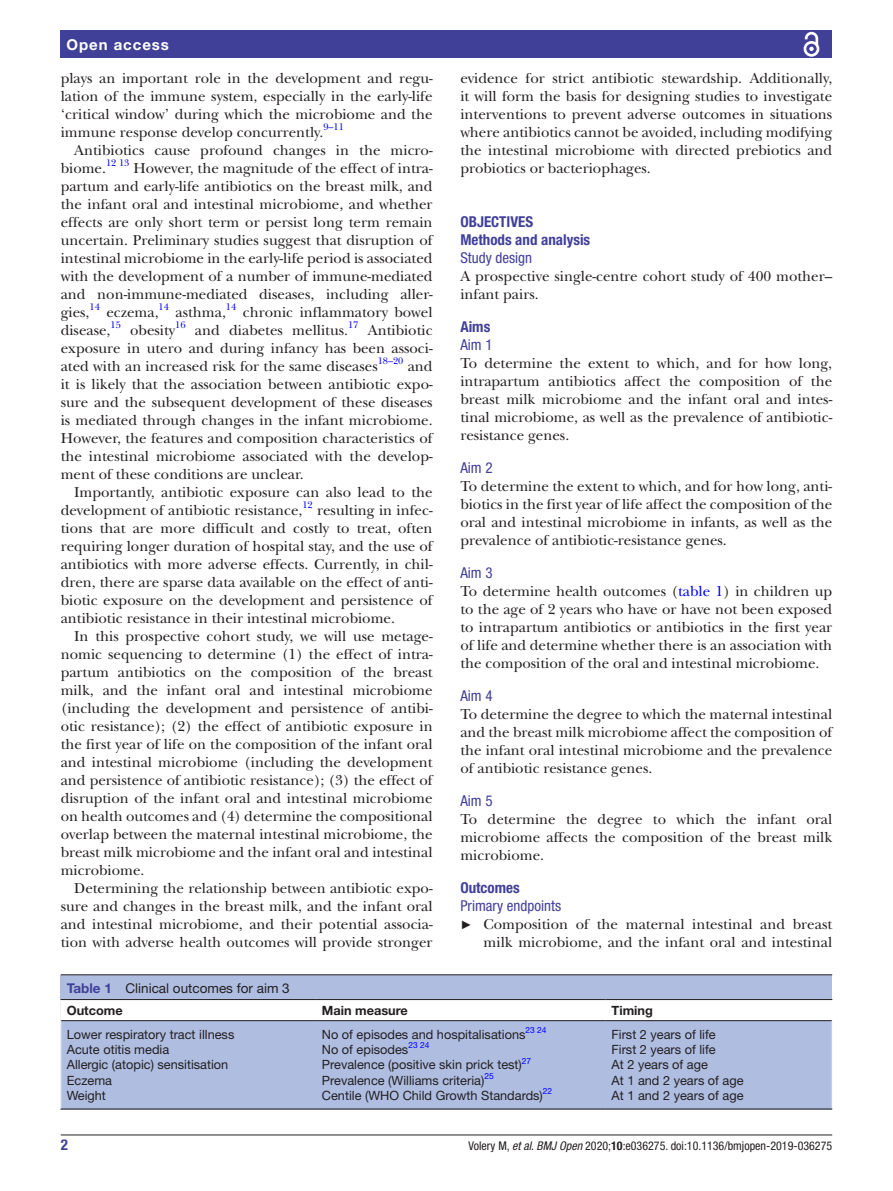
<style>
.page{position:relative;width:893px;height:1191px;background:#fff}
.page>*{position:absolute;margin:0;border:0;box-sizing:border-box;transform-origin:0 0}
.t1{font:15px/18px "New Baskerville";color:#231f20;text-align:justify}
.t2{font:condensed 15px "Helvetica Neue LT Std";color:#414099}
.t3{font:700 condensed 15px/18px "Helvetica Neue LT Std";color:#414099}
.t4{font:700 15px "Helvetica Neue LT Std";letter-spacing:.065em;color:#fff}
.t5{font:13.5px "Helvetica Neue LT Std";color:#231f20}
.t6{font:12.75px/15.3px "Helvetica Neue LT Std";color:#231f20}
.t7{font:700 12.75px "Helvetica Neue LT Std";color:#231f20}
.t8{font:condensed 12px "Helvetica Neue LT Std";color:#231f20}
.t9{font:9.9px "New Baskerville";color:#00f}
.t10{font:8.4px "Helvetica Neue LT Std";color:#00f}
.s1{color:#00f}
.s2{font-family:"Arial";font-size:12px}
.s3{font-weight:700;color:#414099}
.s4{font-style:italic}
.s5{font-weight:700}
</style>
<div class="page">
<hr style="left:61px;top:1134px;width:771px;height:1px;background:#231f20">
<div style="left:61px;top:31px;width:771px;height:27px;background:#414099"></div>
<svg style="left:803px;top:31px;width:17px;height:26px"></svg>
<div style="left:61px;top:975px;width:771px;height:134px;background:#afbde1"></div>
<hr style="left:61px;top:974px;width:771px;height:1px;background:#231f20">
<svg style="left:61px;top:1021px;width:771px;height:87px"></svg>
<hr style="left:61px;top:1020px;width:255px;height:1px;background:#231f20">
<hr style="left:316px;top:1020px;width:290px;height:1px;background:#231f20">
<hr style="left:606px;top:1020px;width:226px;height:1px;background:#231f20">
<hr style="left:61px;top:1108px;width:255px;height:1px;background:#231f20">
<hr style="left:316px;top:1108px;width:290px;height:1px;background:#231f20">
<hr style="left:606px;top:1108px;width:226px;height:1px;background:#231f20">
<svg style="left:60px;top:999px;width:773px;height:21px;background:#f4f4f4"></svg>
<p class="t4" style="left:66px;top:35px;width:104px">Open access</p>
<p class="t1" style="left:61px;top:69px;width:373px">plays an important role in the development and regu&shy;lation of the immune system, especially in the early-life ‘critical window’ during which the microbiome and the immune response develop concurrently.</p>
<p class="t9" style="left:323px;top:121px;width:22px">9–11</p>
<p class="t1" style="left:61px;top:141px;width:373px;text-indent:14px">Antibiotics cause profound changes in the micro&shy;biome.</p>
<p class="t9" style="left:106px;top:157px;width:25px">12 13</p>
<p class="t1" style="left:61px;top:159px;width:373px;text-indent:73px">However, the magnitude of the effect of intra&shy;partum and early-life antibiotics on the breast milk, and the infant oral and intestinal microbiome, and whether effects are only short term or persist long term remain uncertain. Preliminary studies suggest that disruption of intestinal microbiome in the early-life period is associated with the development of a number of immune-mediated and non-immune-mediated diseases, including aller&shy;gies,</p>
<p class="t9" style="left:90px;top:301px;width:12px">14</p>
<p class="t9" style="left:159px;top:301px;width:12px">14</p>
<p class="t1" style="left:176px;top:303px;width:52px">asthma,</p>
<p class="t9" style="left:226px;top:301px;width:12px">14</p>
<p class="t1" style="left:243px;top:303px;width:191px">chronic inflammatory bowel</p>
<p class="t1" style="left:106px;top:303px;width:54px">eczema,</p>
<p class="t9" style="left:348px;top:319px;width:12px">17</p>
<p class="t1" style="left:61px;top:321px;width:373px;text-indent:307px">Antibiotic exposure in utero and during infancy has been associ&shy;ated with an increased risk for the same diseases</p>
<p class="t1" style="left:61px;top:321px;width:51px">disease,</p>
<p class="t9" style="left:111px;top:319px;width:12px">15</p>
<p class="t1" style="left:130px;top:321px;width:47px">obesity</p>
<p class="t9" style="left:175px;top:319px;width:12px">16</p>
<p class="t1" style="left:195px;top:321px;width:155px">and diabetes mellitus.</p>
<p class="t9" style="left:378px;top:355px;width:27px">18–20</p>
<p class="t1" style="left:61px;top:357px;width:373px;text-indent:347px">and it is likely that the association between antibiotic expo&shy;sure and the subsequent development of these diseases is mediated through changes in the infant microbiome.<br>However, the features and composition characteristics of the intestinal microbiome associated with the develop&shy;ment of these conditions are unclear.</p>
<p class="t1" style="left:61px;top:483px;width:373px;text-indent:14px">Importantly, antibiotic exposure can also lead to the development of antibiotic resistance,<sup>12</sup> resulting in infec&shy;tions that are more difficult and costly to treat, often requiring longer duration of hospital stay, and the use of antibiotics with more adverse effects. Currently, in chil&shy;dren, there are sparse data available on the effect of anti&shy;biotic exposure on the development and persistence of antibiotic resistance in their intestinal microbiome.</p>
<p class="t1" style="left:61px;top:627px;width:373px;text-indent:13px">In this prospective cohort study, we will use metage&shy;nomic sequencing to determine (1) the effect of intra&shy;partum antibiotics on the composition of the breast milk, and the infant oral and intestinal microbiome (including the development and persistence of antibi&shy;otic resistance); (2) the effect of antibiotic exposure in the first year of life on the composition of the infant oral and intestinal microbiome (including the development and persistence of antibiotic resistance); (3) the effect of disruption of the infant oral and intestinal microbiome on health outcomes and (4) determine the compositional overlap between the maternal intestinal microbiome, the breast milk microbiome and the infant oral and intestinal microbiome.</p>
<p class="t1" style="left:61px;top:879px;width:373px;text-indent:13px">Determining the relationship between antibiotic expo&shy;sure and changes in the breast milk, and the infant oral and intestinal microbiome, and their potential associa&shy;tion with adverse health outcomes will provide stronger</p>
<p class="t1" style="left:460px;top:69px;width:373px">evidence for strict antibiotic stewardship. Additionally, it will form the basis for designing studies to investigate interventions to prevent adverse outcomes in situations where antibiotics cannot be avoided, including modifying the intestinal microbiome with directed prebiotics and probiotics or bacteriophages.</p>
<p class="t3" style="left:460px;top:213px;width:131px">Objectives<br>Methods and analysis</p>
<p class="t2" style="left:460px;top:249px;width:73px">Study design</p>
<p class="t1" style="left:460px;top:267px;width:373px">A prospective single-centre cohort study of 400 mother– infant pairs.</p>
<p class="t3" style="left:460px;top:318px;width:31px">Aims</p>
<p class="t2" style="left:460px;top:336px;width:34px">Aim 1</p>
<p class="t1" style="left:460px;top:354px;width:373px">To determine the extent to which, and for how long, intrapartum antibiotics affect the composition of the breast milk microbiome and the infant oral and intes&shy;tinal microbiome, as well as the prevalence of antibiotic&shy;resistance genes.</p>
<p class="t2" style="left:460px;top:459px;width:34px">Aim 2</p>
<p class="t1" style="left:460px;top:477px;width:373px">To determine the extent to which, and for how long, anti&shy;biotics in the first year of life affect the composition of the oral and intestinal microbiome in infants, as well as the prevalence of antibiotic-resistance genes.</p>
<p class="t2" style="left:460px;top:564px;width:34px">Aim 3</p>
<p class="t1" style="left:460px;top:582px;width:373px">To determine health outcomes (<span class="s1">table 1</span>) in children up to the age of 2 years who have or have not been exposed to intrapartum antibiotics or antibiotics in the first year of life and determine whether there is an association with the composition of the oral and intestinal microbiome.</p>
<p class="t2" style="left:460px;top:687px;width:34px">Aim 4</p>
<p class="t1" style="left:460px;top:705px;width:373px">To determine the degree to which the maternal intestinal and the breast milk microbiome affect the composition of the infant oral intestinal microbiome and the prevalence of antibiotic resistance genes.</p>
<p class="t2" style="left:460px;top:792px;width:34px">Aim 5</p>
<p class="t1" style="left:460px;top:810px;width:373px">To determine the degree to which the infant oral microbiome affects the composition of the breast milk microbiome.</p>
<p class="t3" style="left:460px;top:878px;width:61px">Outcomes</p>
<p class="t2" style="left:460px;top:897px;width:102px">Primary endpoints</p>
<p class="t1" style="left:460px;top:915px;width:373px;text-align:right"><span class="s2">►</span> Composition of the maternal intestinal and breast milk microbiome, and the infant oral and intestinal</p>
<p class="t5" style="left:67px;top:980px;width:225px"><span class="s3">Table 1</span> Clinical outcomes for aim 3</p>
<p class="t7" style="left:67px;top:1002px;width:57px">Outcome</p>
<p class="t7" style="left:322px;top:1002px;width:87px">Main measure</p>
<p class="t7" style="left:612px;top:1002px;width:43px">Timing</p>
<p class="t6" style="left:67px;top:1026px;width:169px">Lower respiratory tract illness<br>Acute otitis media<br>Allergic (atopic) sensitisation<br>Eczema<br>Weight</p>
<p class="t6" style="left:322px;top:1026px;width:226px">No of episodes and hospitalisations<sup>23</sup> <sup>24<br></sup>No of episodes</p>
<p class="t6" style="left:612px;top:1026px;width:134px">First 2 years of life<br>First 2 years of life<br>At 2 years of age<br>At 1 and 2 years of age<br>At 1 and 2 years of age</p>
<p class="t10" style="left:408px;top:1040px;width:23px">23 24</p>
<p class="t6" style="left:322px;top:1057px;width:211px">Prevalence (positive skin prick test)<sup>27<br></sup>Prevalence (Williams criteria)</p>
<p class="t10" style="left:484px;top:1071px;width:11px">25</p>
<p class="t6" style="left:322px;top:1087px;width:232px">Centile (WHO Child Growth Standards)<sup>22</sup></p>
<p class="t3" style="left:61px;top:1135px;width:9px">2</p>
<p class="t8" style="left:468px;top:1138px;width:365px">Volery M, <span class="s4">et al</span>. <span class="s4">BMJ Open</span> 2020;<span class="s5">10</span>:e036275. doi:10.1136/bmjopen-2019-036275</p>
</div>
